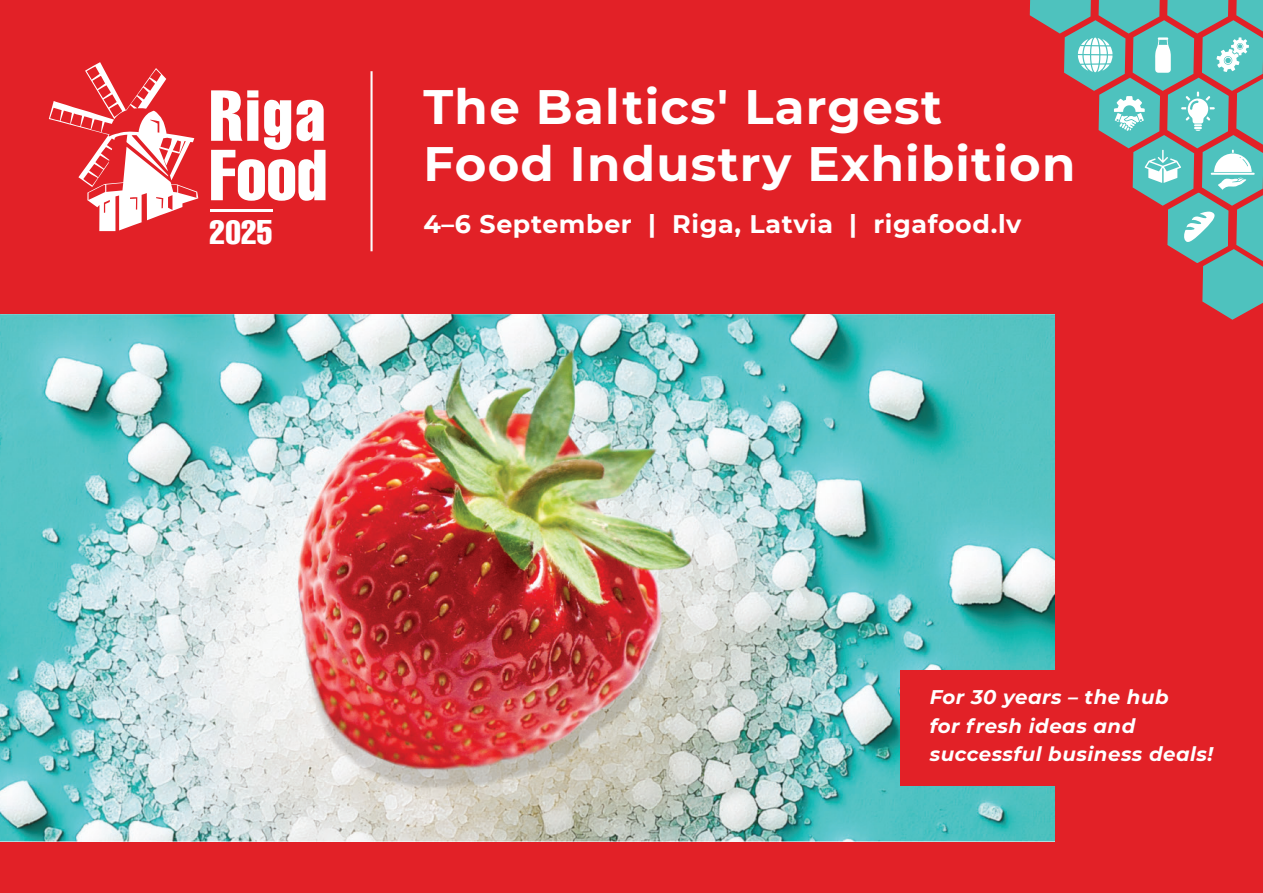
<style>
.page{position:relative;width:1263px;height:893px;background:#e22127}
.page>*{position:absolute;margin:0;border:0;box-sizing:border-box;transform-origin:0 0}
.t1{font:70.8px/59.4px "Rim Helvetica Compr";letter-spacing:.02em;color:#fff}
.t2{font:700 48.3px/57px "Montserrat";letter-spacing:.025em;color:#fff}
.t3{font:33.45px "Rim Helvetica Compr";color:#fff}
.t4{font:700 25.35px "Montserrat";letter-spacing:.025em;color:#fff}
.t5{font:italic 700 19.8px/28.3px "Montserrat";letter-spacing:.025em;color:#fff}
</style>
<div class="page">
<img style="left:0;top:315px;width:1054px;height:526px">
<div style="left:900px;top:670px;width:363px;height:116px;background:#e22127"></div>
<hr style="left:370px;top:71px;width:3px;height:180px;background:#fbfcfd">
<svg style="left:1030px;top:0;width:233px;height:320px"></svg>
<svg style="left:49px;top:62px;width:149px;height:169px"></svg>
<hr style="left:210px;top:210px;width:62px;height:2px;background:#fff">
<h2 class="t2" style="left:423px;top:76px;width:653px">The Baltics' Largest<br>Food Industry Exhibition</h2>
<h1 class="t1" style="left:210px;top:88px;width:119px">Riga<br>Food</h1>
<h3 class="t3" style="left:210px;top:214px;width:64px">2025</h3>
<p class="t4" style="left:423px;top:205px;width:599px">4–6 September | Riga, Latvia | rigafood.lv</p>
<p class="t5" style="left:930px;top:682px;width:285px">For 30 years – the hub<br>for fresh ideas and successful business deals!</p>
</div>
